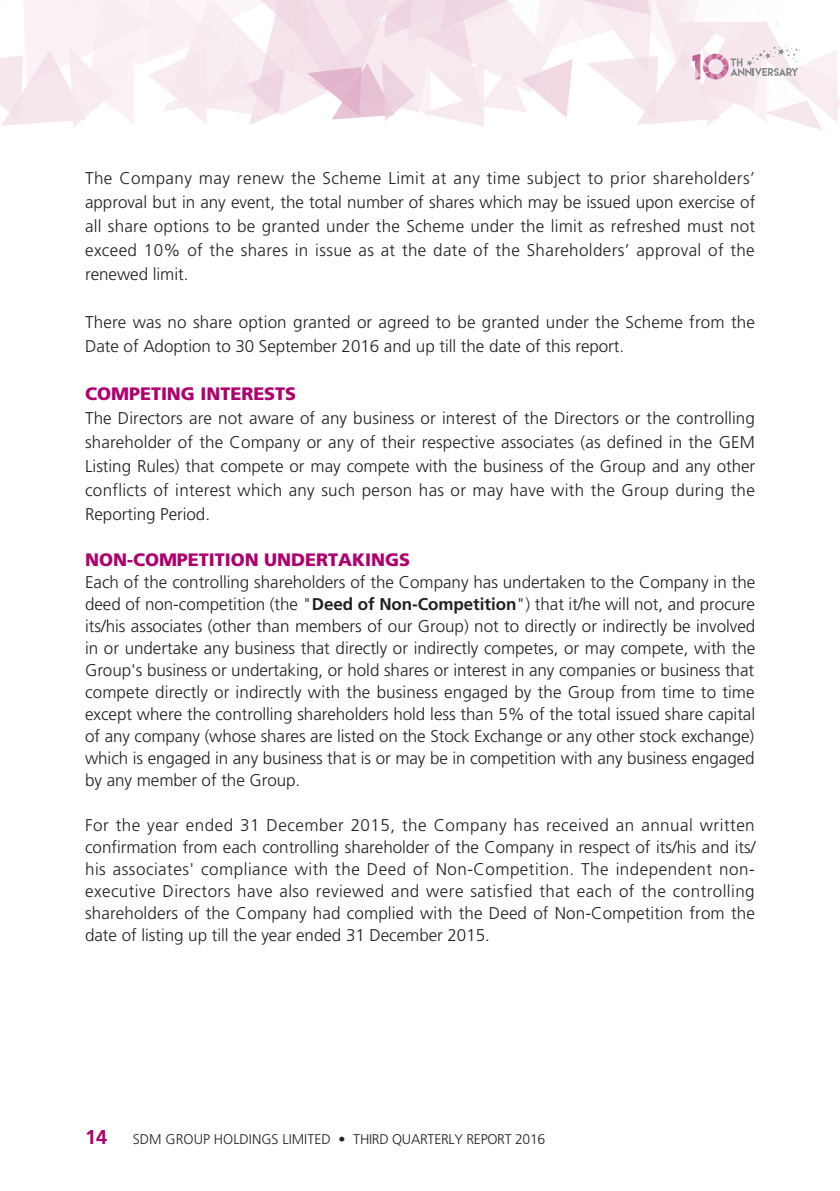
<style>
.page{position:relative;width:840px;height:1191px;background:#fff}
.page>*{position:absolute;margin:0;border:0;box-sizing:border-box;transform-origin:0 0}
.t1{font:700 20px "Frutiger LT Std";color:#af016e}
._02_H2{font:900 18px "Frutiger LT Std";color:#af016e}
._00_txt{font:300 17px/22px "Frutiger LT Std";letter-spacing:-.005em;color:#231f20;text-align:justify}
.t2{font:300 14px "Frutiger LT Std";letter-spacing:-.02em;color:#231f20}
.s1{font-weight:700}
</style>
<div class="page">
<img style="left:0;top:0;width:839px;height:130px">
<svg style="left:730px;top:46px;width:69px;height:30px"></svg>
<p class="_00_txt" style="left:85px;top:167px;width:671px;line-height:24px">The Company may renew the Scheme Limit at any time subject to prior shareholders’ approval but in any event, the total number of shares which may be issued upon exercise of all share options to be granted under the Scheme under the limit as refreshed must not exceed 10% of the shares in issue as at the date of the Shareholders’ approval of the renewed limit.</p>
<p class="_00_txt" style="left:85px;top:311px;width:671px;line-height:24px">There was no share option granted or agreed to be granted under the Scheme from the<br>Date of Adoption to 30 September 2016 and up till the date of this report.</p>
<p class="_02_H2" style="left:85px;top:383px;width:212px">COMPETING INTERESTS</p>
<p class="_00_txt" style="left:85px;top:407px;width:671px;line-height:24px">The Directors are not aware of any business or interest of the Directors or the controlling shareholder of the Company or any of their respective associates (as defined in the GEM Listing Rules) that compete or may compete with the business of the Group and any other conflicts of interest which any such person has or may have with the Group during the Reporting Period.</p>
<p class="_02_H2" style="left:85px;top:549px;width:326px">NON-COMPETITION UNDERTAKINGS</p>
<p class="_00_txt" style="left:85px;top:572px;width:671px">Each of the controlling shareholders of the Company has undertaken to the Company in the deed of non-competition (the "<span class="s1">Deed of Non-Competition</span>") that it/he will not, and procure its/his associates (other than members of our Group) not to directly or indirectly be involved in or undertake any business that directly or indirectly competes, or may compete, with the Group's business or undertaking, or hold shares or interest in any companies or business that compete directly or indirectly with the business engaged by the Group from time to time except where the controlling shareholders hold less than 5% of the total issued share capital of any company (whose shares are listed on the Stock Exchange or any other stock exchange) which is engaged in any business that is or may be in competition with any business engaged by any member of the Group.</p>
<p class="_00_txt" style="left:85px;top:814px;width:671px">For the year ended 31 December 2015, the Company has received an annual written confirmation from each controlling shareholder of the Company in respect of its/his and its/ his associates' compliance with the Deed of Non-Competition. The independent non&shy;executive Directors have also reviewed and were satisfied that each of the controlling shareholders of the Company had complied with the Deed of Non-Competition from the date of listing up till the year ended 31 December 2015.</p>
<p class="t1" style="left:85px;top:1125px;width:24px">14</p>
<p class="t2" style="left:133px;top:1131px;width:414px">SDM GROUP HOLDINGS LIMITED • THIRD QUARTERLY REPORT 2016</p>
</div>
